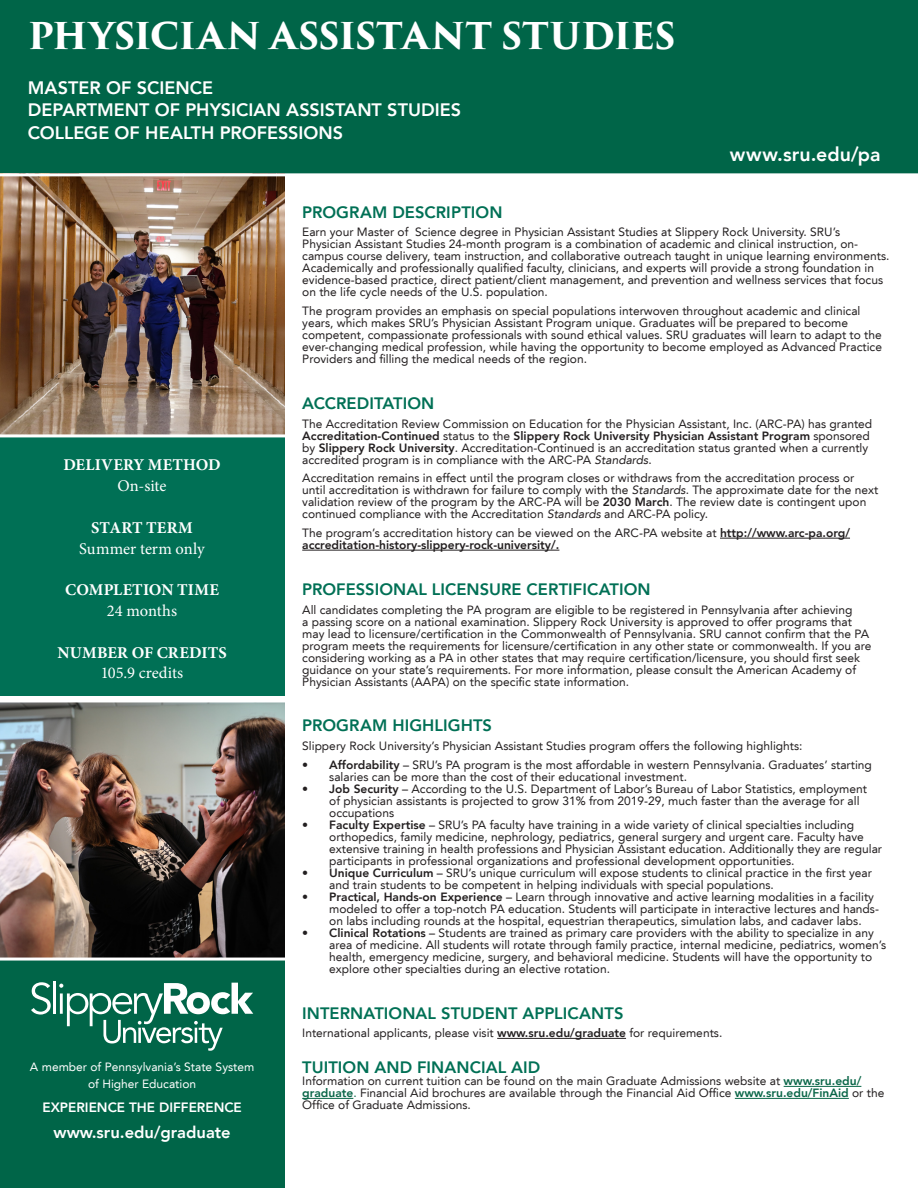
<style>
.page{position:relative;width:918px;height:1188px;background:#fff}
.page>*{position:absolute;margin:0;border:0;box-sizing:border-box;transform-origin:0 0}
.Department__Headlin{font:700 36px "Trajan Pro 3";letter-spacing:-.005em;color:#fff}
.Master_of_____Colle{font:800 19.5px "Avenir LT";letter-spacing:.005em;color:#fff}
.Master_of_____Colle-2{font:800 18px "Avenir LT";color:#fff}
.Curriculum__Headlin{font:800 16.5px "Avenir LT";letter-spacing:.005em;color:#007055}
.For_Questions_About{font:700 16.5px "Minion Pro";letter-spacing:.01em;color:#fff}
.For_Questions_About-2{font:16.5px "Minion Pro";letter-spacing:-.005em;color:#fff}
.t1{font:800 16.5px "Avenir LT";color:#fff}
.About_the_Program{font:800 16.5px "Avenir LT";letter-spacing:.005em;color:#007055}
.t2{font:800 13.5px "Avenir LT";color:#fff}
.Curriculum__Headlin-2{font:12px/12px "Avenir LT";color:#231f20}
.About_the_Program-2{font:12px/12px "Avenir LT";color:#231f20}
.Program_Highlights{font:12px/12px "Avenir LT";color:#231f20}
.Tution_and_Assistan{font:12px/12px "Avenir LT";color:#231f20}
.Program_Highlights-2{font:800 12px/12px "Avenir LT";color:#231f20}
.t3{font:12px/16.5px "Avenir LT";color:#fff;text-align:center}
.s1{font-weight:800}
.s2{font-style:italic}
.s3{font-weight:400}
.s4{font-weight:800;color:#0a6648}
.s5{color:#0a6648}
</style>
<div class="page">
<div style="left:0;top:0;width:918px;height:173px;background:#006548"></div>
<div style="left:0;top:959px;width:284px;height:229px;background:#006548"></div>
<svg style="left:31px;top:982px;width:20px;height:33px"></svg>
<hr style="left:53px;top:981px;width:3px;height:33px;background:#fff">
<svg style="left:59px;top:983px;width:194px;height:68px"></svg>
<img style="left:0;top:702px;width:284px;height:256px">
<img style="left:0;top:176px;width:284px;height:258px">
<hr style="left:720px;top:538px;width:130px;height:1px;background:#231f20">
<hr style="left:302px;top:550px;width:257px;height:1px;background:#231f20">
<hr style="left:497px;top:1038px;width:129px;height:1px;background:#231f20">
<hr style="left:784px;top:1086px;width:77px;height:1px;background:#0a6648">
<hr style="left:302px;top:1098px;width:51px;height:1px;background:#0a6648">
<hr style="left:735px;top:1098px;width:114px;height:1px;background:#0a6648">
<div style="left:0;top:437px;width:284px;height:259px;background:#007055"></div>
<hr style="left:0;top:958px;width:293px;height:3px;background:#fff">
<p class="Department__Headlin" style="left:28px;top:9px;width:649px">PHYSICIAN ASSISTANT STUDIES</p>
<p class="Master_of_____Colle-2" style="left:28px;top:77px;width:187px">MASTER OF SCIENCE</p>
<p class="Master_of_____Colle-2" style="left:28px;top:99px;width:435px">DEPARTMENT OF PHYSICIAN ASSISTANT STUDIES</p>
<p class="Master_of_____Colle-2" style="left:28px;top:122px;width:317px">COLLEGE OF HEALTH PROFESSIONS</p>
<p class="Master_of_____Colle" style="left:730px;top:143px;width:152px">www.sru.edu/pa</p>
<p class="For_Questions_About" style="left:63px;top:453px;width:159px">DELIVERY METHOD</p>
<p class="For_Questions_About-2" style="left:118px;top:475px;width:51px">On-site</p>
<p class="For_Questions_About" style="left:91px;top:516px;width:103px">START TERM</p>
<p class="For_Questions_About-2" style="left:79px;top:537px;width:127px">Summer term only</p>
<p class="For_Questions_About" style="left:65px;top:578px;width:155px">COMPLETION TIME</p>
<p class="For_Questions_About-2" style="left:107px;top:600px;width:72px">24 months</p>
<p class="For_Questions_About" style="left:57px;top:641px;width:171px">NUMBER OF CREDITS</p>
<p class="For_Questions_About-2" style="left:101px;top:662px;width:84px">105.9 credits</p>
<p class="t3" style="left:30px;top:1059px;width:226px">A member of Pennsylvania’s State System of Higher Education</p>
<p class="t2" style="left:42px;top:1099px;width:201px">EXPERIENCE THE DIFFERENCE</p>
<h3 class="t1" style="left:54px;top:1123px;width:179px">www.sru.edu/graduate</h3>
<p class="About_the_Program" style="left:302px;top:202px;width:202px">PROGRAM DESCRIPTION</p>
<p class="About_the_Program-2" style="left:302px;top:226px;width:589px">Earn your Master of Science degree in Physician Assistant Studies at Slippery Rock University. SRU’s Physician Assistant Studies 24-month program is a combination of academic and clinical instruction, on&shy;campus course delivery, team instruction, and collaborative outreach taught in unique learning environments.<br>Academically and professionally qualified faculty, clinicians, and experts will provide a strong foundation in evidence-based practice, direct patient/client management, and prevention and wellness services that focus on the life cycle needs of the U.S. population.</p>
<p class="About_the_Program-2" style="left:302px;top:305px;width:581px">The program provides an emphasis on special populations interwoven throughout academic and clinical years, which makes SRU’s Physician Assistant Program unique. Graduates will be prepared to become competent, compassionate professionals with sound ethical values. SRU graduates will learn to adapt to the ever-changing medical profession, while having the opportunity to become employed as Advanced Practice Providers and filling the medical needs of the region.</p>
<p class="Curriculum__Headlin" style="left:302px;top:393px;width:134px">ACCREDITATION</p>
<p class="Program_Highlights" style="left:302px;top:418px;width:572px">The Accreditation Review Commission on Education for the Physician Assistant, Inc. (ARC-PA) has granted <span class="s1">Accreditation-Continued</span> status to the <span class="s1">Slippery Rock University Physician Assistant Program</span> sponsored by <span class="s1">Slippery Rock University</span>. Accreditation-Continued is an accreditation status granted when a currently accredited program is in compliance with the ARC-PA <span class="s2">Standards</span>.</p>
<p class="Program_Highlights" style="left:302px;top:472px;width:578px">Accreditation remains in effect until the program closes or withdraws from the accreditation process or until accreditation is withdrawn for failure to comply with the <span class="s2">Standards</span>. The approximate date for the next validation review of the program by the ARC-PA will be <span class="s1">2030 March</span>. The review date is contingent upon continued compliance with the Accreditation <span class="s2">Standards</span> and ARC-PA policy.</p>
<p class="Program_Highlights-2" style="left:302px;top:527px;width:549px"><span class="s3">The program’s accreditation history can be viewed on the ARC-PA website at</span> http://www.arc-pa.org/ accreditation-history-slippery-rock-university/.</p>
<p class="Curriculum__Headlin" style="left:302px;top:579px;width:350px">PROFESSIONAL LICENSURE CERTIFICATION</p>
<p class="Curriculum__Headlin-2" style="left:302px;top:604px;width:571px">All candidates completing the PA program are eligible to be registered in Pennsylvania after achieving<br>a passing score on a national examination. Slippery Rock University is approved to offer programs that may lead to licensure/certification in the Commonwealth of Pennsylvania. SRU cannot confirm that the PA program meets the requirements for licensure/certification in any other state or commonwealth. If you are considering working as a PA in other states that may require certification/licensure, you should first seek guidance on your state’s requirements. For more information, please consult the American Academy of Physician Assistants (AAPA) on the specific state information.</p>
<p class="Curriculum__Headlin" style="left:302px;top:716px;width:191px">PROGRAM HIGHLIGHTS</p>
<p class="Curriculum__Headlin-2" style="left:302px;top:740px;width:502px">Slippery Rock University’s Physician Assistant Studies program offers the following highlights:</p>
<p class="Curriculum__Headlin-2" style="left:329px;top:759px;width:544px;text-indent:-27px"><span class="s1">• Affordability</span> – SRU’s PA program is the most affordable in western Pennsylvania. Graduates’ starting salaries can be more than the cost of their educational investment.</p>
<p class="Curriculum__Headlin-2" style="left:329px;top:783px;width:539px;text-indent:-27px"><span class="s1">• Job Security</span> – According to the U.S. Department of Labor’s Bureau of Labor Statistics, employment of physician assistants is projected to grow 31% from 2019-29, much faster than the average for all occupations</p>
<p class="Curriculum__Headlin-2" style="left:329px;top:819px;width:554px;text-indent:-27px"><span class="s1">• Faculty Expertise</span> – SRU’s PA faculty have training in a wide variety of clinical specialties including orthopedics, family medicine, nephrology, pediatrics, general surgery and urgent care. Faculty have extensive training in health professions and Physician Assistant education. Additionally they are regular participants in professional organizations and professional development opportunities.</p>
<p class="Curriculum__Headlin-2" style="left:329px;top:867px;width:544px;text-indent:-27px"><span class="s1">• Unique Curriculum</span> – SRU’s unique curriculum will expose students to clinical practice in the first year and train students to be competent in helping individuals with special populations.</p>
<p class="Curriculum__Headlin-2" style="left:329px;top:891px;width:551px;text-indent:-27px"><span class="s1">• Practical, Hands-on Experience</span> – Learn through innovative and active learning modalities in a facility modeled to offer a top-notch PA education. Students will participate in interactive lectures and hands&shy;on labs including rounds at the hospital, equestrian therapeutics, simulation labs, and cadaver labs.</p>
<p class="Curriculum__Headlin-2" style="left:329px;top:927px;width:559px;text-indent:-27px"><span class="s1">• Clinical Rotations</span> – Students are trained as primary care providers with the ability to specialize in any area of medicine. All students will rotate through family practice, internal medicine, pediatrics, women’s health, emergency medicine, surgery, and behavioral medicine. Students will have the opportunity to explore other specialties during an elective rotation.</p>
<p class="Curriculum__Headlin" style="left:302px;top:1003px;width:323px">INTERNATIONAL STUDENT APPLICANTS</p>
<p class="Curriculum__Headlin-2" style="left:302px;top:1027px;width:422px">International applicants, please visit <span class="s1">www.sru.edu/graduate</span> for requirements.</p>
<p class="Curriculum__Headlin" style="left:302px;top:1058px;width:240px">TUITION AND FINANCIAL AID</p>
<p class="Tution_and_Assistan" style="left:302px;top:1075px;width:584px">Information on current tuition can be found on the main Graduate Admissions website at <span class="s4">www.sru.edu/ graduate</span><span class="s5">.</span> Financial Aid brochures are available through the Financial Aid Office <span class="s4">www.sru.edu/FinAid</span> or the<br>Office of Graduate Admissions.</p>
</div>
